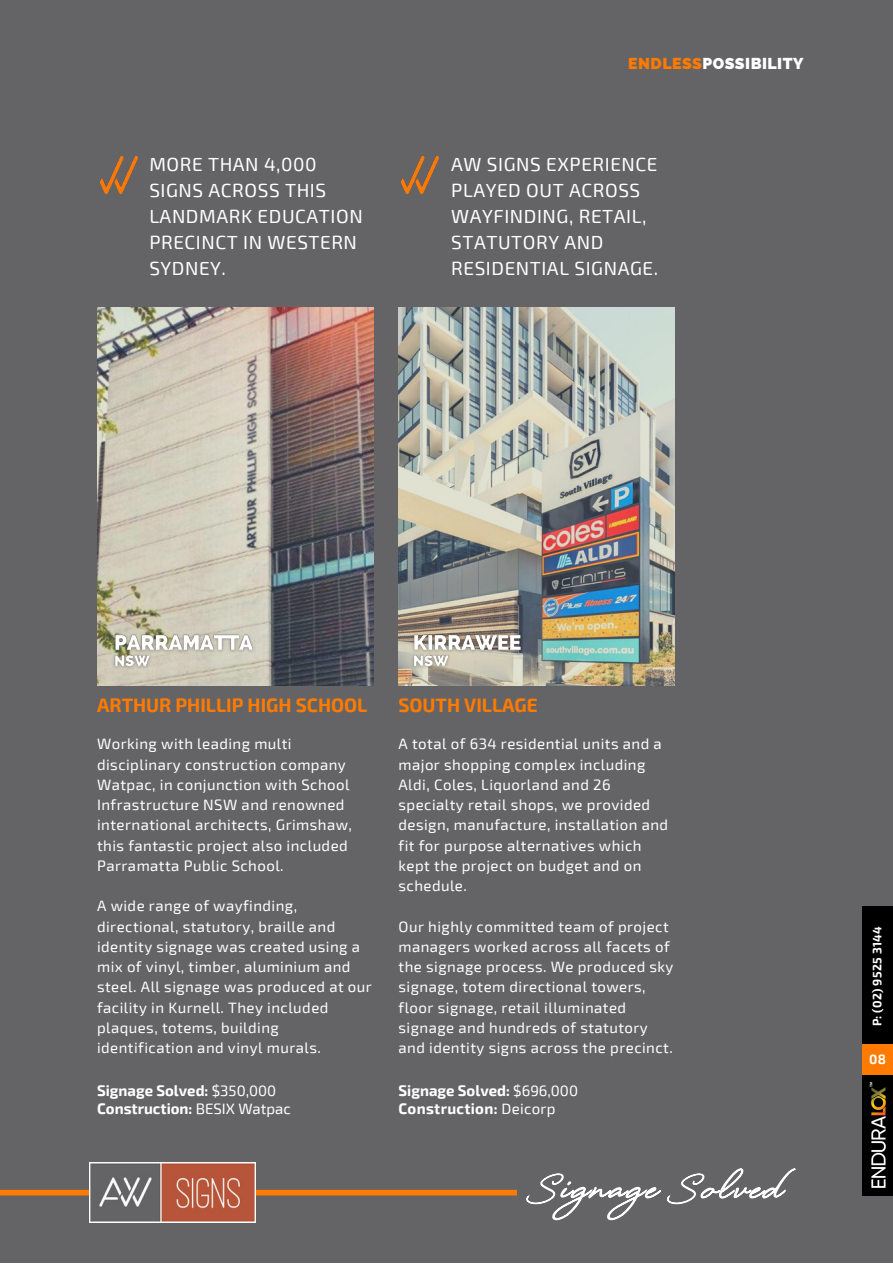
<style>
.page{position:relative;width:893px;height:1264px;background:#fff}
.page>*{position:absolute;margin:0;border:0;box-sizing:border-box;transform-origin:0 0}
.t1{font:700 19.05px "Exo 2";color:#ff7a00}
.t2{font:18.9px/25.8px "Exo 2";letter-spacing:.03em;color:#fff}
.t3{font:800 15.75px "Raleway";letter-spacing:.03em;color:#fff}
.t4{font:15px/20.2px "Exo 2";letter-spacing:.03em;color:#fff}
.t5{font:700 15px "Exo 2";color:#fff}
.t6{font:700 15px "Exo 2";letter-spacing:.02em;color:#fff}
.t7{font:700 13.2px "Exo 2";color:#fff}
.t8{font:700 12px "Exo 2";letter-spacing:.02em;color:#fff}
.t9{font:700 3.45px "Exo 2";color:#fff}
.s1{color:#ff7a00}
.s2{font-weight:400}
</style>
<div class="page">
<div style="left:0;top:0;width:892px;height:1262px;background:#646466"></div>
<img style="left:97px;top:307px;width:276px;height:378px">
<img style="left:108px;top:628px;width:151px;height:45px">
<img style="left:99px;top:155px;width:39px;height:40px">
<img style="left:398px;top:307px;width:276px;height:378px">
<img style="left:407px;top:628px;width:120px;height:45px">
<img style="left:400px;top:155px;width:39px;height:40px">
<div style="left:0;top:1189px;width:611px;height:6px;background:#ff7a00"></div>
<div style="left:516px;top:1140px;width:361px;height:98px;background:#646466"></div>
<img style="left:89px;top:1162px;width:167px;height:60px">
<svg style="left:526px;top:1168px;width:270px;height:53px"></svg>
<div style="left:862px;top:906px;width:30px;height:289px;background:#000"></div>
<img style="left:871px;top:1087px;width:14px;height:101px">
<div style="left:862px;top:1044px;width:30px;height:30px;background:#ff7a00"></div>
<p class="t2" style="left:149px;top:151px;width:215px">MORE THAN 4,000<br>SIGNS ACROSS THIS<br>LANDMARK EDUCATION<br>PRECINCT IN WESTERN<br>SYDNEY.</p>
<p class="t3" style="left:628px;top:54px;width:177px"><span class="s1">ENDLESS</span>POSSIBILITY</p>
<p class="t2" style="left:451px;top:151px;width:208px">AW SIGNS EXPERIENCE<br>PLAYED OUT ACROSS<br>WAYFINDING, RETAIL,<br>STATUTORY AND<br>RESIDENTIAL SIGNAGE.</p>
<p class="t1" style="left:97px;top:693px;width:272px">ARTHUR PHILLIP HIGH SCHOOL</p>
<p class="t4" style="left:97px;top:733px;width:256px">Working with leading multi disciplinary construction company Watpac, in conjunction with School Infrastructure NSW and renowned international architects, Grimshaw, this fantastic project also included Parramatta Public School.</p>
<p class="t4" style="left:97px;top:895px;width:276px">A wide range of wayfinding, directional, statutory, braille and identity signage was created using a mix of vinyl, timber, aluminium and steel. All signage was produced at our facility in Kurnell. They included plaques, totems, building identification and vinyl murals.</p>
<p class="t5" style="left:97px;top:1080px;width:181px">Signage Solved: <span class="s2">$350,000</span></p>
<p class="t5" style="left:97px;top:1098px;width:195px">Construction: <span class="s2">BESIX Watpac</span></p>
<p class="t1" style="left:398px;top:693px;width:141px">SOUTH VILLAGE</p>
<p class="t4" style="left:398px;top:733px;width:271px">A total of 634 residential units and a major shopping complex including<br>Aldi, Coles, Liquorland and 26 specialty retail shops, we provided design, manufacture, installation and fit for purpose alternatives which kept the project on budget and on schedule.</p>
<p class="t4" style="left:398px;top:915px;width:276px">Our highly committed team of project managers worked across all facets of the signage process. We produced sky signage, totem directional towers, floor signage, retail illuminated signage and hundreds of statutory and identity signs across the precinct.</p>
<p class="t5" style="left:398px;top:1080px;width:181px">Signage Solved: <span class="s2">$696,000</span></p>
<p class="t6" style="left:398px;top:1098px;width:158px">Construction: <span class="s2">Deicorp</span></p>
<p class="t8" style="left:869px;top:1026px;width:101px;rotate:-90deg">P: (02) 9525 3144</p>
<p class="t7" style="left:868px;top:1050px;width:18px">08</p>
<p class="t9" style="left:868px;top:1087px;width:7px;rotate:-90deg">TM</p>
</div>
